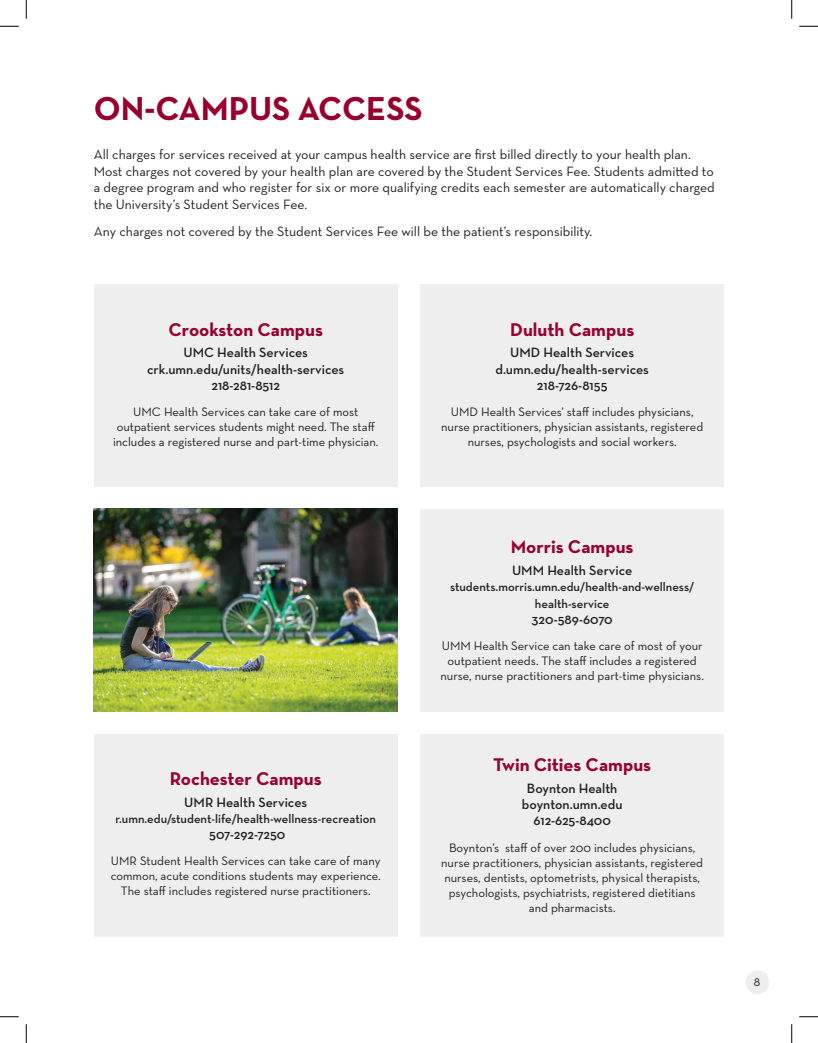
<style>
.page{position:relative;width:818px;height:1043px;background:#fff}
.page>*{position:absolute;margin:0;border:0;box-sizing:border-box;transform-origin:0 0}
.t1{font:700 33.75px "Neutraface Text";color:#98012d}
.t2{font:700 18.75px "Neutraface Text";color:#98012d}
.t3{font:13.75px/16.5px "Neutraface Text";color:#231f20}
.t4{font:600 13.75px/16.2px "Neutraface Text";color:#231f20;text-align:center}
.t5{font:12.5px/15px "Neutraface Text";color:#231f20;text-align:center}
.t6{font:600 12.5px/16.2px "Neutraface Text";color:#231f20;text-align:center}
</style>
<div class="page">
<div style="left:94px;top:284px;width:304px;height:202px;background:#eeeeef"></div>
<img style="left:94px;top:509px;width:304px;height:202px">
<div style="left:94px;top:734px;width:304px;height:202px;background:#eeeeef"></div>
<div style="left:420px;top:284px;width:304px;height:202px;background:#eeeeef"></div>
<div style="left:420px;top:509px;width:304px;height:202px;background:#eeeeef"></div>
<div style="left:420px;top:734px;width:304px;height:202px;background:#eeeeef"></div>
<div style="left:745px;top:970px;width:24px;height:24px;background:#eeeeef;border-radius:50%"></div>
<svg style="left:0;top:25px;width:19px;height:2px"></svg>
<svg style="left:799px;top:25px;width:19px;height:2px"></svg>
<svg style="left:0;top:1016px;width:19px;height:1px"></svg>
<svg style="left:799px;top:1016px;width:19px;height:1px"></svg>
<svg style="left:25px;top:0;width:2px;height:19px"></svg>
<svg style="left:25px;top:1024px;width:2px;height:18px"></svg>
<svg style="left:791px;top:0;width:1px;height:19px"></svg>
<svg style="left:791px;top:1024px;width:1px;height:18px"></svg>
<h1 class="t1" style="left:94px;top:87px;width:330px">ON-CAMPUS ACCESS</h1>
<p class="t3" style="left:94px;top:146px;width:622px">All charges for services received at your campus health service are first billed directly to your health plan.<br>Most charges not covered by your health plan are covered by the Student Services Fee. Students admitted to a degree program and who register for six or more qualifying credits each semester are automatically charged the University’s Student Services Fee.</p>
<p class="t3" style="left:94px;top:223px;width:498px">Any charges not covered by the Student Services Fee will be the patient’s responsibility.</p>
<h2 class="t2" style="left:168px;top:317px;width:156px">Crookston Campus</h2>
<p class="t4" style="left:147px;top:344px;width:199px">UMC Health Services crk.umn.edu/units/health-services<br>218-281-8512</p>
<p class="t5" style="left:113px;top:404px;width:266px">UMC Health Services can take care of most outpatient services students might need. The staff includes a registered nurse and part-time physician.</p>
<h2 class="t2" style="left:170px;top:766px;width:153px">Rochester Campus</h2>
<p class="t4" style="left:184px;top:793px;width:124px">UMR Health Services</p>
<p class="t6" style="left:116px;top:810px;width:262px">r.umn.edu/student-life/health-wellness-recreation</p>
<p class="t4" style="left:209px;top:826px;width:78px">507-292-7250</p>
<p class="t5" style="left:111px;top:853px;width:271px">UMR Student Health Services can take care of many common, acute conditions students may experience.<br>The staff includes registered nurse practitioners.</p>
<h2 class="t2" style="left:510px;top:317px;width:125px">Duluth Campus</h2>
<p class="t4" style="left:495px;top:344px;width:155px">UMD Health Services d.umn.edu/health-services<br>218-726-8155</p>
<p class="t5" style="left:441px;top:404px;width:263px">UMD Health Services’ staff includes physicians, nurse practitioners, physician assistants, registered nurses, psychologists and social workers.</p>
<h2 class="t2" style="left:511px;top:534px;width:124px">Morris Campus</h2>
<p class="t4" style="left:512px;top:562px;width:122px">UMM Health Service</p>
<p class="t6" style="left:450px;top:579px;width:246px">students.morris.umn.edu/health-and-wellness/ health-service</p>
<p class="t4" style="left:531px;top:611px;width:83px">320-589-6070</p>
<p class="t5" style="left:440px;top:638px;width:264px">UMM Health Service can take care of most of your outpatient needs. The staff includes a registered nurse, nurse practitioners and part-time physicians.</p>
<h2 class="t2" style="left:493px;top:752px;width:159px">Twin Cities Campus</h2>
<p class="t4" style="left:522px;top:779px;width:102px">Boynton Health boynton.umn.edu<br>612-625-8400</p>
<p class="t5" style="left:441px;top:839px;width:263px">Boynton’s staff of over 200 includes physicians, nurse practitioners, physician assistants, registered nurses, dentists, optometrists, physical therapists, psychologists, psychiatrists, registered dietitians and pharmacists.</p>
<p class="t5" style="left:753px;top:973px;width:8px">8</p>
</div>
